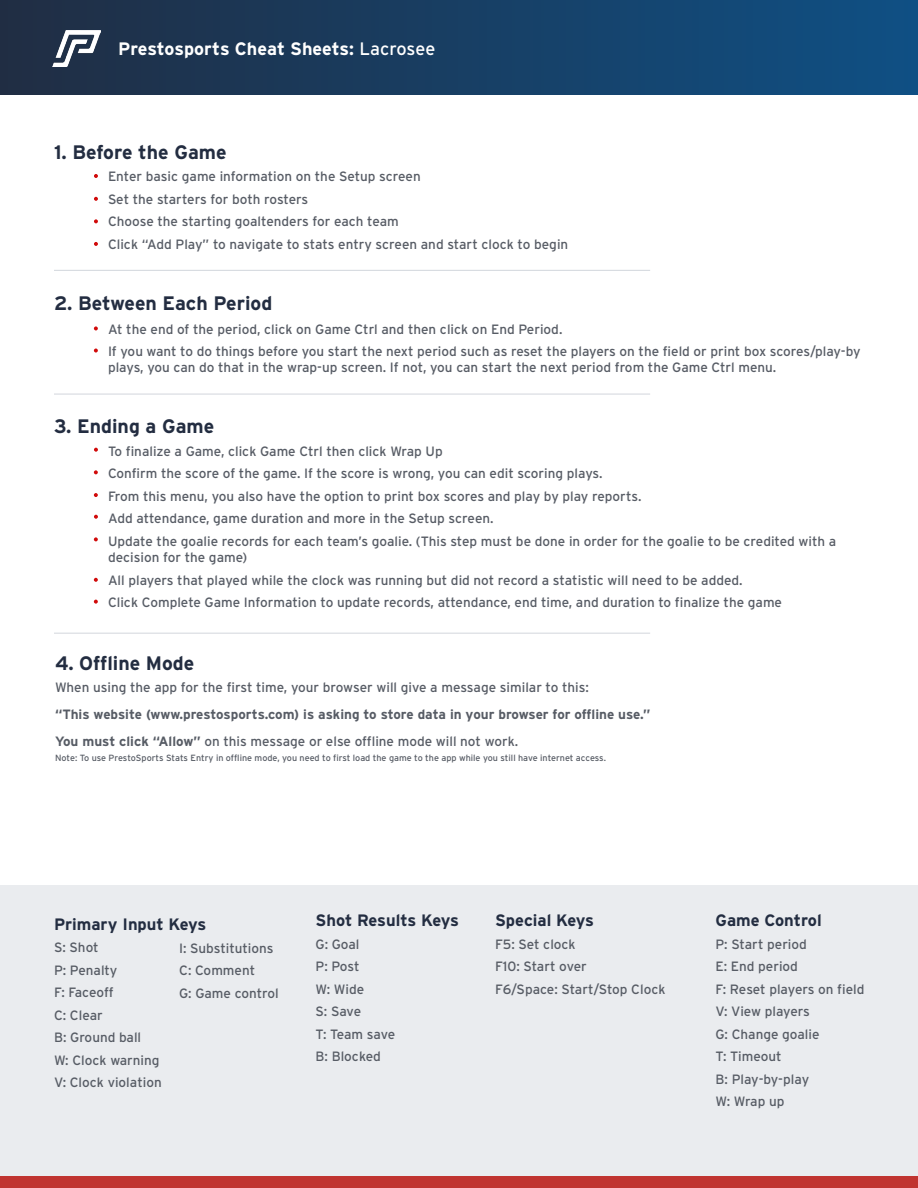
<style>
.page{position:relative;width:918px;height:1188px;background:#fff}
.page>*{position:absolute;margin:0;border:0;box-sizing:border-box;transform-origin:0 0}
.t1{font:700 19.5px "Interstate";color:#232d41}
.t2{font:700 18px "Interstate";color:#fff}
.t3{font:700 16.5px "Interstate";color:#232d41}
.t4{font:13.5px/22.5px "Interstate";color:#575c65}
.t5{font:700 13.5px/27px "Interstate";color:#575c65}
.t6{font:9px "Interstate";color:#575c65}
.s1{font-weight:400}
</style>
<div class="page">
<div style="left:0;top:0;width:918px;height:94px;background:linear-gradient(to right,#212d43,#0f5084)"></div>
<hr style="left:54px;top:270px;width:596px;height:1px;background:#d2d6dc">
<hr style="left:54px;top:394px;width:596px;height:1px;background:#d2d6dc">
<hr style="left:54px;top:633px;width:596px;height:1px;background:#d2d6dc">
<div style="left:0;top:886px;width:918px;height:302px;background:#eaecef"></div>
<div style="left:0;top:1176px;width:918px;height:12px;background:#c03430"></div>
<img style="left:53px;top:30px;width:48px;height:37px">
<svg style="left:94px;top:493px;width:4px;height:4px"></svg>
<svg style="left:94px;top:578px;width:4px;height:4px"></svg>
<svg style="left:94px;top:600px;width:4px;height:4px"></svg>
<svg style="left:94px;top:470px;width:4px;height:4px"></svg>
<svg style="left:94px;top:537px;width:4px;height:4px"></svg>
<svg style="left:94px;top:448px;width:4px;height:4px"></svg>
<svg style="left:94px;top:515px;width:4px;height:4px"></svg>
<svg style="left:94px;top:326px;width:4px;height:4px"></svg>
<svg style="left:94px;top:349px;width:4px;height:4px"></svg>
<svg style="left:94px;top:219px;width:4px;height:4px"></svg>
<svg style="left:94px;top:242px;width:4px;height:4px"></svg>
<svg style="left:94px;top:197px;width:4px;height:4px"></svg>
<svg style="left:94px;top:174px;width:4px;height:4px"></svg>
<h2 class="t2" style="left:118px;top:38px;width:319px">Prestosports Cheat Sheets: <span class="s1">Lacrosee</span></h2>
<h1 class="t1" style="left:54px;top:141px;width:174px">1. Before the Game</h1>
<p class="t4" style="left:108px;top:165px;width:462px">Enter basic game information on the Setup screen<br>Set the starters for both rosters<br>Choose the starting goaltenders for each team<br>Click “Add Play” to navigate to stats entry screen and start clock to begin</p>
<h1 class="t1" style="left:54px;top:293px;width:220px">2. Between Each Period</h1>
<p class="t4" style="left:108px;top:318px;width:754px">At the end of the period, click on Game Ctrl and then click on End Period.<br>If you want to do things before you start the next period such as reset the players on the field or print box scores/play-by</p>
<p class="t4" style="left:108px;top:356px;width:670px">plays, you can do that in the wrap-up screen. If not, you can start the next period from the Game Ctrl menu.</p>
<h1 class="t1" style="left:54px;top:416px;width:162px">3. Ending a Game</h1>
<p class="t4" style="left:108px;top:440px;width:730px">To finalize a Game, click Game Ctrl then click Wrap Up<br>Confirm the score of the game. If the score is wrong, you can edit scoring plays.<br>From this menu, you also have the option to print box scores and play by play reports.<br>Add attendance, game duration and more in the Setup screen.<br>Update the goalie records for each team’s goalie. (This step must be done in order for the goalie to be credited with a</p>
<p class="t4" style="left:108px;top:546px;width:676px">decision for the game)<br>All players that played while the clock was running but did not record a statistic will need to be added.<br>Click Complete Game Information to update records, attendance, end time, and duration to finalize the game</p>
<h1 class="t1" style="left:55px;top:652px;width:141px">4. Offline Mode</h1>
<p class="t4" style="left:55px;top:676px;width:535px">When using the app for the first time, your browser will give a message similar to this:</p>
<p class="t5" style="left:55px;top:701px;width:597px">“This website (www.prestosports.com) is asking to store data in your browser for offline use.”<br>You must click “Allow” <span class="s1">on this message or else offline mode will not work.</span></p>
<p class="t6" style="left:55px;top:753px;width:552px">Note: To use PrestoSports Stats Entry in offline mode, you need to first load the game to the app while you still have internet access.</p>
<p class="t3" style="left:54px;top:915px;width:154px">Primary Input Keys</p>
<p class="t4" style="left:54px;top:936px;width:109px">S: Shot<br>P: Penalty<br>F: Faceoff<br>C: Clear<br>B: Ground ball<br>W: Clock warning<br>V: Clock violation</p>
<p class="t4" style="left:179px;top:936px;width:101px">I: Substitutions<br>C: Comment<br>G: Game control</p>
<p class="t3" style="left:316px;top:911px;width:145px">Shot Results Keys</p>
<p class="t4" style="left:316px;top:932px;width:81px">G: Goal<br>P: Post<br>W: Wide<br>S: Save<br>T: Team save<br>B: Blocked</p>
<p class="t3" style="left:495px;top:911px;width:101px">Special Keys</p>
<p class="t4" style="left:495px;top:932px;width:172px">F5: Set clock<br>F10: Start over<br>F6/Space: Start/Stop Clock</p>
<p class="t3" style="left:716px;top:911px;width:108px">Game Control</p>
<p class="t4" style="left:716px;top:932px;width:150px">P: Start period<br>E: End period<br>F: Reset players on field<br>V: View players<br>G: Change goalie<br>T: Timeout<br>B: Play-by-play<br>W: Wrap up</p>
</div>
